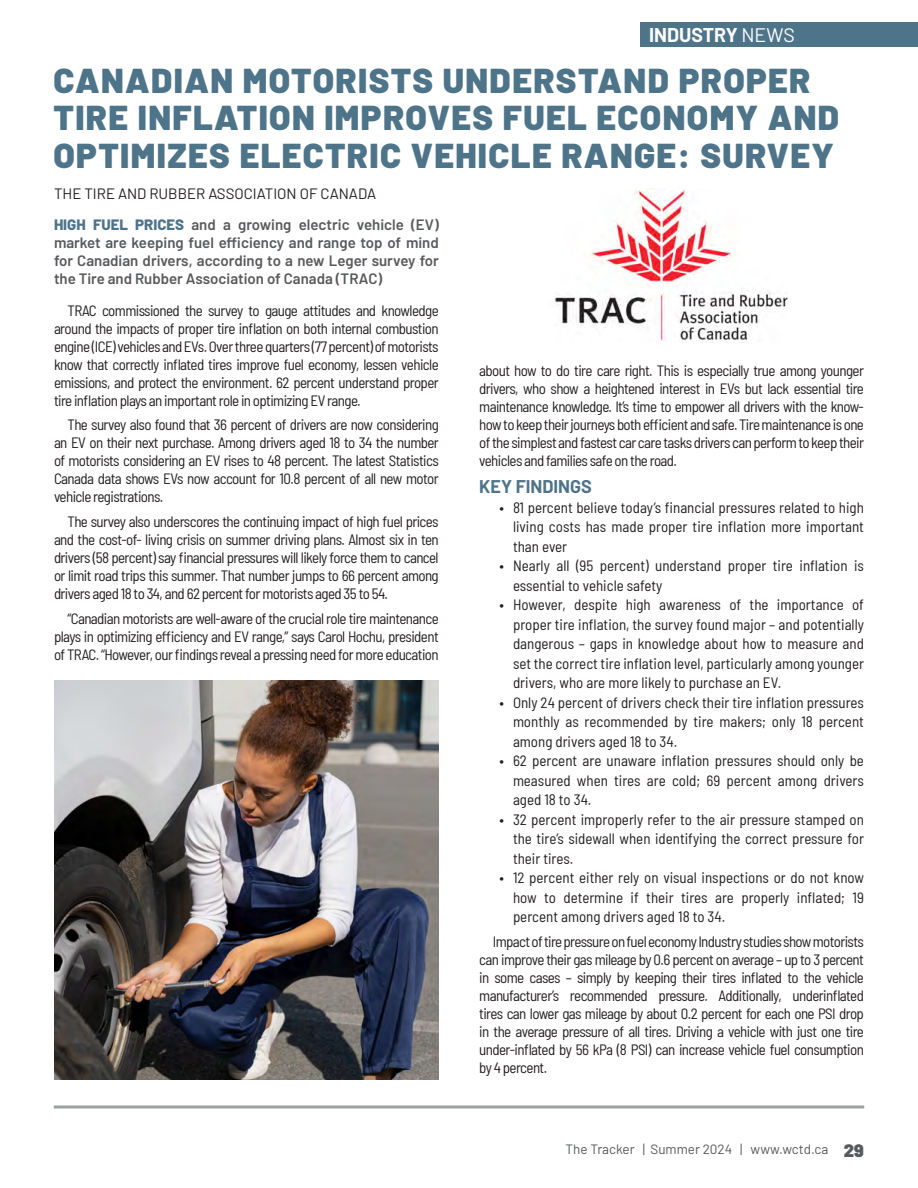
<style>
.page{position:relative;width:918px;height:1188px;background:#fff}
.page>*{position:absolute;margin:0;border:0;box-sizing:border-box;transform-origin:0 0}
.t1{font:900 34.5px/37.5px "Barlow";letter-spacing:.04em;color:#4e748a}
.t2{font:700 19.5px "Barlow";color:#fff}
.t3{font:700 18px "Barlow";color:#4e748a}
.t4{font:semi-condensed 15px/18px "Barlow";letter-spacing:-.005em;color:#231f20;text-align:justify}
.t5{font:600 15px/18px "Barlow";color:#58595b;text-align:justify}
.t6{font:15px/31.5px "Barlow";color:#231f20}
.t7{font:13.5px "Barlow";color:#58595b}
.s1{font-weight:400}
.s2{font-weight:800;color:#4e748a}
.s3{font-weight:600;color:#58595b}
.s4{font-weight:900;font-size:18px}
</style>
<div class="page">
<hr style="left:54px;top:1106px;width:810px;height:2px;background:#9d9fa2">
<div style="left:640px;top:22px;width:278px;height:25px;background:#4e748a"></div>
<img style="left:54px;top:680px;width:385px;height:400px">
<img style="left:554px;top:189px;width:236px;height:154px">
<h2 class="t2" style="left:649px;top:21px;width:147px">INDUSTRY <span class="s1">NEWS</span></h2>
<h1 class="t1" style="left:54px;top:59px;width:787px">CANADIAN MOTORISTS UNDERSTAND PROPER<br>TIRE INFLATION IMPROVES FUEL ECONOMY AND<br>OPTIMIZES ELECTRIC VEHICLE RANGE: SURVEY</h1>
<p class="t6" style="left:54px;top:176px;width:386px">THE TIRE AND RUBBER ASSOCIATION OF CANADA<br><span class="s2">HIGH FUEL PRICES</span> <span class="s3">and a growing electric vehicle (EV)</span></p>
<p class="t5" style="left:54px;top:233px;width:386px">market are keeping fuel efficiency and range top of mind for Canadian drivers, according to a new Leger survey for the Tire and Rubber Association of Canada (TRAC)</p>
<p class="t4" style="left:54px;top:300px;width:386px;text-indent:14px">TRAC commissioned the survey to gauge attitudes and knowledge around the impacts of proper tire inflation on both internal combustion engine (ICE) vehicles and EVs. Over three quarters (77 percent) of motorists know that correctly inflated tires improve fuel economy, lessen vehicle emissions, and protect the environment. 62 percent understand proper tire inflation plays an important role in optimizing EV range.</p>
<p class="t4" style="left:54px;top:415px;width:386px;text-indent:14px">The survey also found that 36 percent of drivers are now considering an EV on their next purchase. Among drivers aged 18 to 34 the number of motorists considering an EV rises to 48 percent. The latest Statistics Canada data shows EVs now account for 10.8 percent of all new motor vehicle registrations.</p>
<p class="t4" style="left:54px;top:512px;width:386px;text-indent:14px">The survey also underscores the continuing impact of high fuel prices and the cost-of- living crisis on summer driving plans. Almost six in ten drivers (58 percent) say financial pressures will likely force them to cancel or limit road trips this summer. That number jumps to 66 percent among drivers aged 18 to 34, and 62 percent for motorists aged 35 to 54.</p>
<p class="t4" style="left:54px;top:608px;width:386px;text-indent:14px">“Canadian motorists are well-aware of the crucial role tire maintenance plays in optimizing efficiency and EV range,” says Carol Hochu, president of TRAC. “However, our findings reveal a pressing need for more education</p>
<p class="t4" style="left:479px;top:360px;width:386px">about how to do tire care right. This is especially true among younger drivers, who show a heightened interest in EVs but lack essential tire maintenance knowledge. It’s time to empower all drivers with the know&shy;how to keep their journeys both efficient and safe. Tire maintenance is one of the simplest and fastest car care tasks drivers can perform to keep their vehicles and families safe on the road.</p>
<p class="t3" style="left:479px;top:474px;width:114px">KEY FINDINGS</p>
<p class="t4" style="left:513px;top:497px;width:353px;line-height:19.5px;text-indent:-14px">• 81 percent believe today’s financial pressures related to high living costs has made proper tire inflation more important than ever</p>
<p class="t4" style="left:513px;top:555px;width:353px;line-height:19.5px;text-indent:-14px">• Nearly all (95 percent) understand proper tire inflation is essential to vehicle safety</p>
<p class="t4" style="left:513px;top:594px;width:353px;line-height:19.5px;text-indent:-14px">• However, despite high awareness of the importance of proper tire inflation, the survey found major – and potentially dangerous – gaps in knowledge about how to measure and set the correct tire inflation level, particularly among younger drivers, who are more likely to purchase an EV.</p>
<p class="t4" style="left:513px;top:692px;width:352px;line-height:19.5px;text-indent:-14px">• Only 24 percent of drivers check their tire inflation pressures monthly as recommended by tire makers; only 18 percent among drivers aged 18 to 34.</p>
<p class="t4" style="left:513px;top:750px;width:352px;line-height:19.5px;text-indent:-14px">• 62 percent are unaware inflation pressures should only be measured when tires are cold; 69 percent among drivers aged 18 to 34.</p>
<p class="t4" style="left:513px;top:809px;width:353px;line-height:19.5px;text-indent:-14px">• 32 percent improperly refer to the air pressure stamped on the tire’s sidewall when identifying the correct pressure for their tires.</p>
<p class="t4" style="left:513px;top:867px;width:353px;line-height:19.5px;text-indent:-14px">• 12 percent either rely on visual inspections or do not know how to determine if their tires are properly inflated; 19 percent among drivers aged 18 to 34.</p>
<p class="t4" style="left:479px;top:932px;width:386px;text-indent:14px">Impact of tire pressure on fuel economy Industry studies show motorists can improve their gas mileage by 0.6 percent on average – up to 3 percent in some cases – simply by keeping their tires inflated to the vehicle manufacturer’s recommended pressure. Additionally, underinflated tires can lower gas mileage by about 0.2 percent for each one PSI drop in the average pressure of all tires. Driving a vehicle with just one tire under-inflated by 56 kPa (8 PSI) can increase vehicle fuel consumption by 4 percent.</p>
<p class="t7" style="left:566px;top:1140px;width:300px">The Tracker | Summer 2024 | www.wctd.ca <span class="s4">29</span></p>
</div>
